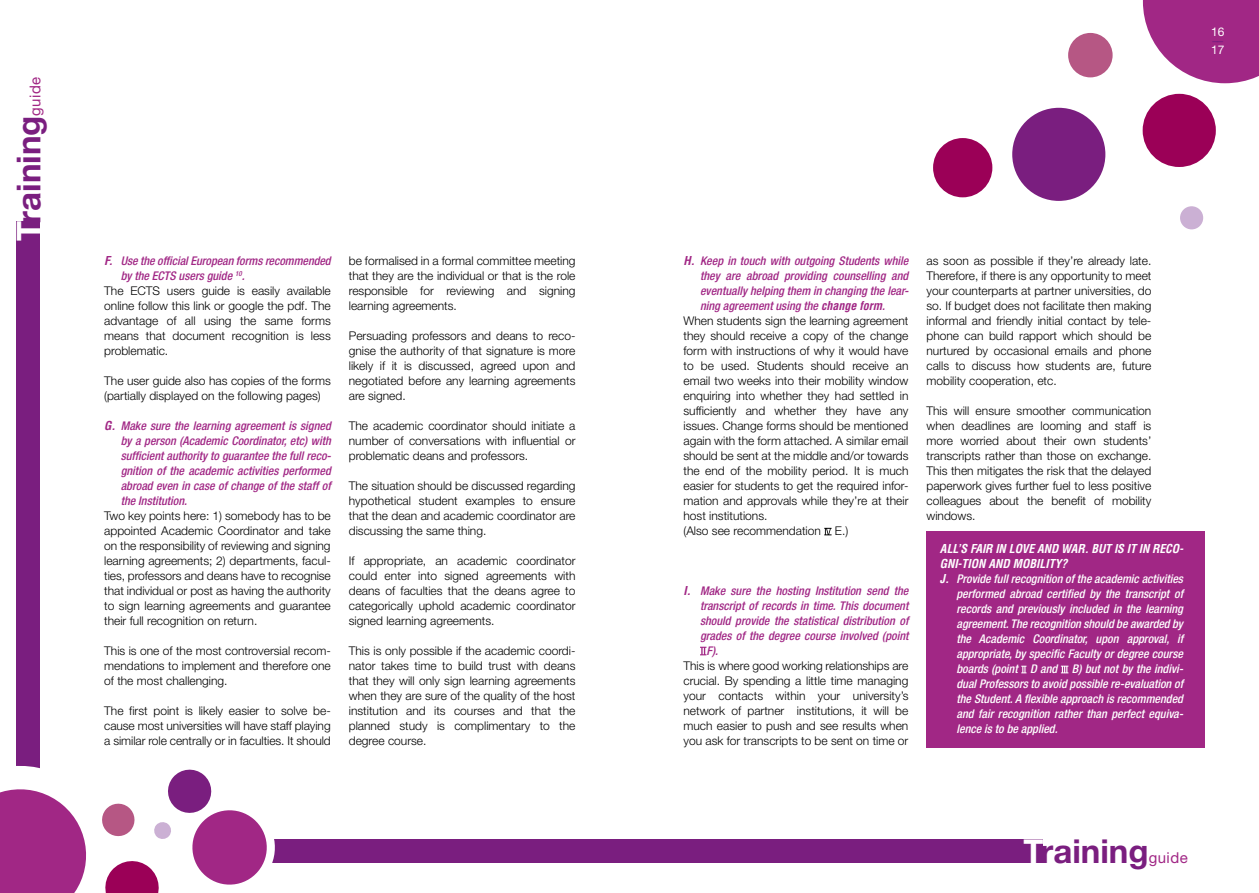
<style>
.page{position:relative;width:1259px;height:893px;background:#fff}
.page>*{position:absolute;margin:0;border:0;box-sizing:border-box;transform-origin:0 0}
.t1{font:700 33px "Helvetica Neue LT Std";color:#7a1e7f}
.t2{font:300 12px/15px "Helvetica Neue LT Std";color:#000;text-align:justify}
.t3{font:italic 500 condensed 12px/15px "Helvetica Neue LT Std";color:#a12785;text-align:justify}
.t4{font:italic 500 condensed 12px/15px "Helvetica Neue LT Std";color:#fff;text-align:justify}
.t5{font:italic 700 condensed 12px/15px "Helvetica LT Std";letter-spacing:-.01em;color:#fff}
.t6{font:12px "Helvetica Neue LT Std";color:#fff}
.t7{font:12px "Helvetica Neue LT Std";color:#7a1e7f}
.s1{color:#fff}
.s2{font-weight:400;font-size:15px;color:#a12785}
.s3{font-family:"Helvetica LT Std";font-weight:700}
</style>
<div class="page">
<div style="left:247px;top:839px;width:795px;height:24px;background:#7a1e7f"></div>
<div style="left:1068px;top:33px;width:44px;height:44px;background:#b65784;border-radius:50%"></div>
<div style="left:933px;top:138px;width:59px;height:59px;background:#9b0057;border-radius:50%"></div>
<div style="left:1012px;top:108px;width:93px;height:93px;background:#7a1e7f;border-radius:50%"></div>
<svg style="left:1143px;top:0;width:116px;height:83px"></svg>
<div style="left:1142px;top:94px;width:73px;height:73px;background:#9b0057;border-radius:50%"></div>
<div style="left:1180px;top:206px;width:23px;height:23px;background:#cbb0d4;border-radius:50%"></div>
<svg style="left:824px;top:528px;width:7px;height:7px"></svg>
<svg style="left:700px;top:647px;width:6px;height:8px"></svg>
<div style="left:17px;top:221px;width:23px;height:672px;background:#7a1e7f"></div>
<svg style="left:0;top:739px;width:275px;height:154px"></svg>
<div style="left:926px;top:531px;width:279px;height:217px;background:#a12785"></div>
<svg style="left:1021px;top:666px;width:5px;height:7px"></svg>
<svg style="left:1061px;top:666px;width:7px;height:7px"></svg>
<h1 class="t1" style="left:8px;top:241px;width:166px;rotate:-90deg"><span class="s1">T</span>raining<span class="s2">guide</span></h1>
<p class="t3" style="left:104px;top:254px;width:228px"><span class="s3">F.</span> Use the official European forms recommended</p>
<p class="t3" style="left:121px;top:269px;width:126px">by the ECTS users guide <sup>10</sup>.</p>
<p class="t2" style="left:104px;top:283px;width:228px">The ECTS users guide is easily available</p>
<p class="t2" style="left:104px;top:298px;width:228px">online follow this link or google the pdf. The</p>
<p class="t2" style="left:104px;top:313px;width:228px">advantage of all using the same forms</p>
<p class="t2" style="left:104px;top:328px;width:228px">means that document recognition is less</p>
<p class="t2" style="left:104px;top:343px;width:66px">problematic.</p>
<p class="t2" style="left:104px;top:373px;width:228px">The user guide also has copies of the forms (partially displayed on the following pages)</p>
<p class="t3" style="left:121px;top:419px;width:212px;text-indent:-16px"><span class="s3">G.</span> Make sure the learning agreement is signed by a person (Academic Coordinator, etc) with sufficient authority to guarantee the full reco&shy;gnition of the academic activities performed abroad even in case of change of the staff of the Institution.</p>
<p class="t2" style="left:104px;top:508px;width:228px">Two key points here: 1) somebody has to be appointed Academic Coordinator and take on the responsibility of reviewing and signing learning agreements; 2) departments, facul&shy;ties, professors and deans have to recognise that individual or post as having the authority to sign learning agreements and guarantee their full recognition on return.</p>
<p class="t2" style="left:104px;top:643px;width:228px">This is one of the most controversial recom&shy;mendations to implement and therefore one of the most challenging.</p>
<p class="t2" style="left:104px;top:703px;width:228px">The first point is likely easier to solve be&shy;cause most universities will have staff playing a similar role centrally or in faculties. It should</p>
<p class="t2" style="left:349px;top:253px;width:228px">be formalised in a formal committee meeting that they are the individual or that is the role responsible for reviewing and signing learning agreements.</p>
<p class="t2" style="left:349px;top:328px;width:228px">Persuading professors and deans to reco&shy;gnise the authority of that signature is more likely if it is discussed, agreed upon and negotiated before any learning agreements are signed.</p>
<p class="t2" style="left:349px;top:418px;width:228px">The academic coordinator should initiate a number of conversations with influential or problematic deans and professors.</p>
<p class="t2" style="left:349px;top:478px;width:228px">The situation should be discussed regarding hypothetical student examples to ensure that the dean and academic coordinator are discussing the same thing.</p>
<p class="t2" style="left:349px;top:553px;width:228px">If appropriate, an academic coordinator could enter into signed agreements with deans of faculties that the deans agree to categorically uphold academic coordinator signed learning agreements.</p>
<p class="t2" style="left:349px;top:643px;width:228px">This is only possible if the academic coordi&shy;nator takes time to build trust with deans that they will only sign learning agreements when they are sure of the quality of the host institution and its courses and that the planned study is complimentary to the degree course.</p>
<p class="t6" style="left:1211px;top:25px;width:15px">16</p>
<p class="t7" style="left:1212px;top:34px;width:12px">––</p>
<p class="t6" style="left:1211px;top:43px;width:15px">17</p>
<p class="t3" style="left:683px;top:254px;width:226px"><span class="s3">H.</span> Keep in touch with outgoing Students while</p>
<p class="t3" style="left:700px;top:269px;width:210px">they are abroad providing counselling and</p>
<p class="t3" style="left:700px;top:284px;width:210px">eventually helping them in changing the lear-</p>
<p class="t3" style="left:700px;top:299px;width:186px">ning agreement using the <span class="s3">CHANGE FORM</span>.</p>
<p class="t2" style="left:683px;top:313px;width:226px">When students sign the learning agreement</p>
<p class="t2" style="left:683px;top:328px;width:226px">they should receive a copy of the change</p>
<p class="t2" style="left:683px;top:343px;width:226px">form with instructions of why it would have</p>
<p class="t2" style="left:683px;top:358px;width:226px">to be used. Students should receive an</p>
<p class="t2" style="left:683px;top:373px;width:226px">email two weeks into their mobility window</p>
<p class="t2" style="left:683px;top:388px;width:226px">enquiring into whether they had settled in</p>
<p class="t2" style="left:683px;top:403px;width:226px">sufficiently and whether they have any</p>
<p class="t2" style="left:683px;top:418px;width:226px">issues. Change forms should be mentioned</p>
<p class="t2" style="left:683px;top:433px;width:226px">again with the form attached. A similar email</p>
<p class="t2" style="left:683px;top:448px;width:226px">should be sent at the middle and/or towards</p>
<p class="t2" style="left:683px;top:463px;width:226px">the end of the mobility period. It is much</p>
<p class="t2" style="left:683px;top:478px;width:226px">easier for students to get the required infor-</p>
<p class="t2" style="left:683px;top:493px;width:226px">mation and approvals while they’re at their</p>
<p class="t2" style="left:683px;top:508px;width:85px">host institutions.</p>
<p class="t2" style="left:683px;top:523px;width:166px">(Also see recommendation E.)</p>
<p class="t3" style="left:683px;top:584px;width:226px"><span class="s3">I.</span> Make sure the hosting Institution send the</p>
<p class="t3" style="left:700px;top:599px;width:210px">transcript of records in time. This document</p>
<p class="t3" style="left:700px;top:614px;width:210px">should provide the statistical distribution of</p>
<p class="t3" style="left:700px;top:629px;width:210px">grades of the degree course involved (point</p>
<p class="t3" style="left:706px;top:644px;width:13px">F).</p>
<p class="t2" style="left:683px;top:658px;width:226px">This is where good working relationships are crucial. By spending a little time managing your contacts within your university’s network of partner institutions, it will be much easier to push and see results when you ask for transcripts to be sent on time or</p>
<p class="t2" style="left:926px;top:253px;width:226px">as soon as possible if they’re already late.<br>Therefore, if there is any opportunity to meet your counterparts at partner universities, do so. If budget does not facilitate then making informal and friendly initial contact by tele&shy;phone can build rapport which should be nurtured by occasional emails and phone calls to discuss how students are, future mobility cooperation, etc.</p>
<p class="t2" style="left:926px;top:403px;width:226px">This will ensure smoother communication when deadlines are looming and staff is more worried about their own students’ transcripts rather than those on exchange.<br>This then mitigates the risk that the delayed paperwork gives further fuel to less positive colleagues about the benefit of mobility windows.</p>
<p class="t5" style="left:940px;top:542px;width:245px">ALL’S FAIR IN LOVE AND WAR. BUT IS IT IN RECO-<br>GNI-TION AND MOBILITY?</p>
<p class="t4" style="left:956px;top:572px;width:228px;text-indent:-16px"><span class="s3">J.</span> Provide full recognition of the academic activities performed abroad certified by the transcript of records and previously included in the learning agreement. The recognition should be awarded by the Academic Coordinator, upon approval, if appropriate, by specific Faculty or degree course boards (point D and B) but not by the indivi&shy;dual Professors to avoid possible re-evaluation of the Student. A flexible approach is recommended and fair recognition rather than perfect equiva&shy;lence is to be applied.</p>
<h1 class="t1" style="left:1023px;top:830px;width:166px"><span class="s1">T</span>raining<span class="s2">guide</span></h1>
</div>
